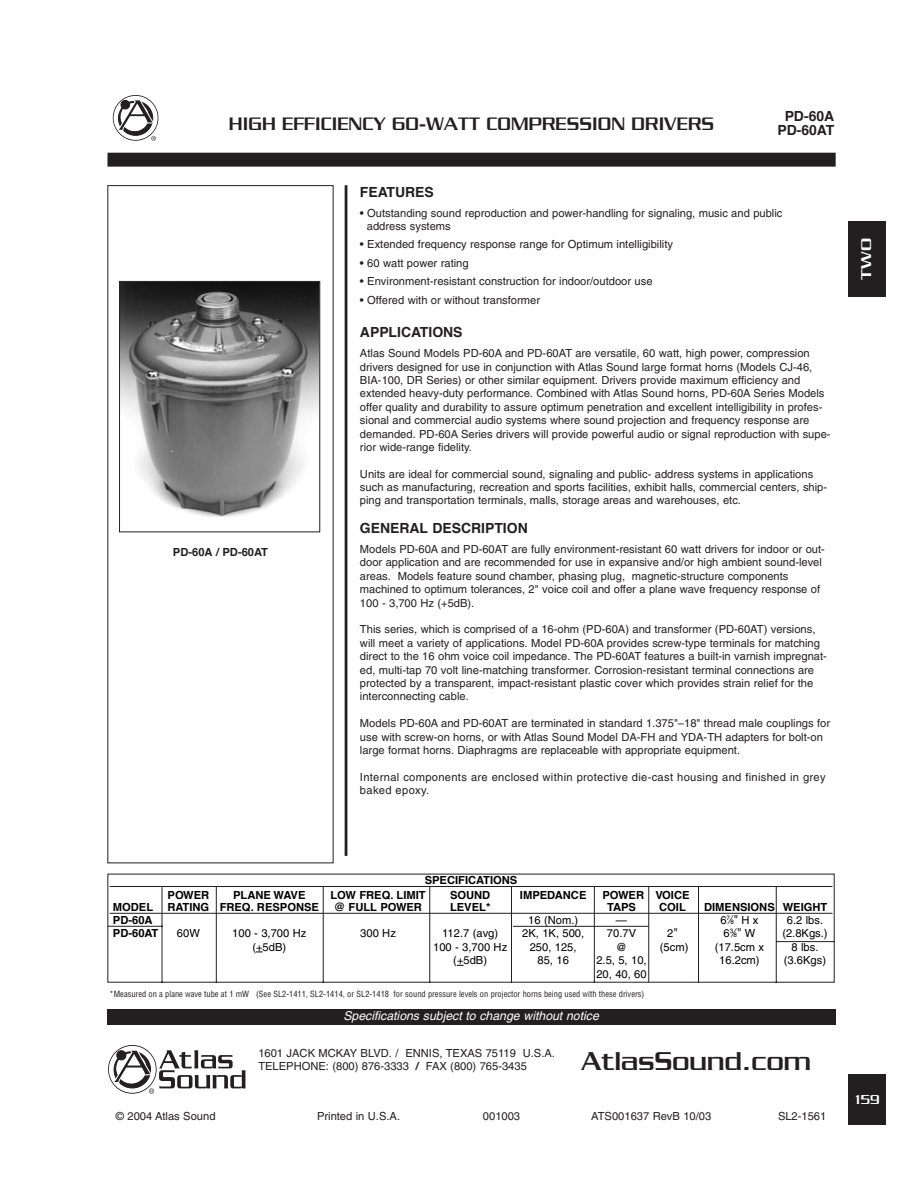
<style>
.page{position:relative;width:918px;height:1188px;background:#fff}
.page>*{position:absolute;margin:0;border:0;box-sizing:border-box;transform-origin:0 0}
.t1{font:600 27.9px "Chainlink";color:#231f20}
.t2{font:600 19.5px "Chainlink";color:#231f20}
.t3{font:600 15.3px "Chainlink";color:#fff;scale:1.25 1}
.t4{font:700 13.95px/14px "Helvetica";color:#231f20;text-align:center}
.t5{font:600 13.95px "Chainlink";color:#fff}
.t6{font:italic 12.3px "Helvetica";color:#fff}
.t7{font:11.1px/13.4px "Helvetica";color:#231f20}
.t8{font:11.1px "Helvetica";color:#000}
.t9{font:700 11.1px "Helvetica";color:#000}
.t10{font:11.1px/13.4px "Helvetica";letter-spacing:.03em;color:#231f20}
.t11{font:700 11.1px "Helvetica";color:#231f20}
.t12{font:condensed 8.4px "Helvetica";color:#231f20}
.s1{font-size:12.6px;color:#231f20}
.s2{font-size:6.3px}
.s3{font-weight:700}
</style>
<div class="page">
<div style="left:107px;top:153px;width:729px;height:14px;background:#231f20"></div>
<svg style="left:113px;top:95px;width:45px;height:46px"></svg>
<div style="left:114px;top:96px;width:44px;height:44px;background:#fff;border-radius:50%"></div>
<svg style="left:117px;top:98px;width:41px;height:43px"></svg>
<div style="left:107px;top:1009px;width:729px;height:16px;background:#231f20"></div>
<svg style="left:108px;top:1045px;width:49px;height:49px"></svg>
<div style="left:109px;top:1046px;width:47px;height:47px;background:#fff;border-radius:50%"></div>
<svg style="left:112px;top:1049px;width:134px;height:45px"></svg>
<div style="left:848px;top:1075px;width:38px;height:50px;background:#231f20"></div>
<div style="left:848px;top:221px;width:38px;height:75px;background:#231f20"></div>
<svg style="left:107px;top:873px;width:728px;height:110px"></svg>
<img style="left:121px;top:283px;width:197px;height:234px">
<div style="left:119px;top:281px;width:201px;height:251px;border:1px solid #231f20"></div>
<hr style="left:345px;top:185px;width:2px;height:671px;background:#231f20">
<hr style="left:513px;top:926px;width:136px;height:1px;background:#231f20">
<hr style="left:648px;top:886px;width:1px;height:96px;background:#231f20">
<h2 class="t2" style="left:229px;top:118px;width:487px">HIGH EFFICIENCY 60-WATT COMPRESSION DRIVERS</h2>
<p class="t4" style="left:777px;top:110px;width:58px">PD-60A<br>PD-60AT</p>
<p class="t11" style="left:173px;top:547px;width:97px">PD-60A / PD-60AT</p>
<p class="t4" style="left:360px;top:186px;width:75px">FEATURES</p>
<p class="t7" style="left:367px;top:207px;width:417px;text-indent:-7px">• Outstanding sound reproduction and power-handling for signaling, music and public address systems</p>
<p class="t7" style="left:360px;top:239px;width:315px">• Extended frequency response range for Optimum intelligibility</p>
<p class="t7" style="left:360px;top:257px;width:110px">• 60 watt power rating</p>
<p class="t7" style="left:360px;top:276px;width:294px">• Environment-resistant construction for indoor/outdoor use</p>
<p class="t7" style="left:360px;top:294px;width:182px">• Offered with or without transformer</p>
<p class="t4" style="left:360px;top:327px;width:104px">APPLICATIONS</p>
<p class="t7" style="left:360px;top:348px;width:472px">Atlas Sound Models PD-60A and PD-60AT are versatile, 60 watt, high power, compression drivers designed for use in conjunction with Atlas Sound large format horns (Models CJ-46, BIA-100, DR Series) or other similar equipment. Drivers provide maximum efficiency and extended heavy-duty performance. Combined with Atlas Sound horns, PD-60A Series Models offer quality and durability to assure optimum penetration and excellent intelligibility in profes&shy;sional and commercial audio systems where sound projection and frequency response are demanded. PD-60A Series drivers will provide powerful audio or signal reproduction with supe&shy;rior wide-range fidelity.</p>
<p class="t7" style="left:360px;top:468px;width:469px">Units are ideal for commercial sound, signaling and public- address systems in applications such as manufacturing, recreation and sports facilities, exhibit halls, commercial centers, ship&shy;ping and transportation terminals, malls, storage areas and warehouses, etc.</p>
<p class="t4" style="left:360px;top:522px;width:169px">GENERAL DESCRIPTION</p>
<p class="t7" style="left:360px;top:544px;width:466px">Models PD-60A and PD-60AT are fully environment-resistant 60 watt drivers for indoor or out&shy;door application and are recommended for use in expansive and/or high ambient sound-level areas. Models feature sound chamber, phasing plug, magnetic-structure components machined to optimum tolerances, 2" voice coil and offer a plane wave frequency response of 100 - 3,700 Hz (+5dB).</p>
<p class="t7" style="left:360px;top:624px;width:468px">This series, which is comprised of a 16-ohm (PD-60A) and transformer (PD-60AT) versions, will meet a variety of applications. Model PD-60A provides screw-type terminals for matching direct to the 16 ohm voice coil impedance. The PD-60AT features a built-in varnish impregnat&shy;ed, multi-tap 70 volt line-matching transformer. Corrosion-resistant terminal connections are protected by a transparent, impact-resistant plastic cover which provides strain relief for the interconnecting cable.</p>
<p class="t7" style="left:360px;top:718px;width:472px">Models PD-60A and PD-60AT are terminated in standard 1.375"–18" thread male couplings for use with screw-on horns, or with Atlas Sound Model DA-FH and YDA-TH adapters for bolt-on large format horns. Diaphragms are replaceable with appropriate equipment.</p>
<p class="t10" style="left:360px;top:771px;width:467px">Internal components are enclosed within protective die-cast housing and finished in grey baked epoxy.</p>
<h3 class="t3" style="left:862px;top:280px;width:35px;rotate:-90deg">TWO</h3>
<p class="t9" style="left:425px;top:875px;width:94px">SPECIFICATIONS</p>
<p class="t9" style="left:168px;top:890px;width:43px">POWER</p>
<p class="t9" style="left:233px;top:890px;width:74px">PLANE WAVE</p>
<p class="t9" style="left:330px;top:890px;width:97px">LOW FREQ. LIMIT</p>
<p class="t9" style="left:450px;top:890px;width:42px">SOUND</p>
<p class="t9" style="left:520px;top:890px;width:68px">IMPEDANCE</p>
<p class="t9" style="left:602px;top:890px;width:89px">POWER VOICE</p>
<p class="t9" style="left:113px;top:902px;width:42px">MODEL</p>
<p class="t9" style="left:168px;top:902px;width:153px">RATING FREQ. RESPONSE</p>
<p class="t9" style="left:334px;top:902px;width:89px">@ FULL POWER</p>
<p class="t9" style="left:450px;top:902px;width:42px">LEVEL*</p>
<p class="t9" style="left:607px;top:902px;width:30px">TAPS</p>
<p class="t9" style="left:659px;top:902px;width:28px">COIL</p>
<p class="t9" style="left:704px;top:902px;width:125px">DIMENSIONS WEIGHT</p>
<p class="t9" style="left:113px;top:915px;width:41px">PD-60A</p>
<p class="t8" style="left:528px;top:916px;width:51px">16 (Nom.)</p>
<p class="t8" style="left:616px;top:916px;width:13px">—</p>
<p class="t8" style="left:720px;top:916px;width:40px">6<sup>7</sup><span class="s1">⁄</span><span class="s2">8</span><span class="s1">"</span> H x</p>
<p class="t8" style="left:787px;top:916px;width:38px">6.2 lbs.</p>
<p class="t9" style="left:113px;top:929px;width:47px">PD-60AT</p>
<p class="t8" style="left:177px;top:929px;width:24px">60W</p>
<p class="t8" style="left:232px;top:929px;width:76px">100 - 3,700 Hz</p>
<p class="t8" style="left:360px;top:929px;width:37px">300 Hz</p>
<p class="t8" style="left:442px;top:929px;width:57px">112.7 (avg)</p>
<p class="t8" style="left:522px;top:929px;width:64px">2K, 1K, 500,</p>
<p class="t8" style="left:607px;top:929px;width:31px">70.7V</p>
<p class="t8" style="left:667px;top:929px;width:12px">2<span class="s1">"</span></p>
<p class="t8" style="left:724px;top:929px;width:33px">6<sup>3</sup><span class="s1">⁄</span><span class="s2">8</span><span class="s1">"</span> W</p>
<p class="t8" style="left:782px;top:929px;width:47px">(2.8Kgs.)</p>
<p class="t8" style="left:252px;top:943px;width:35px">(+5dB)</p>
<p class="t8" style="left:433px;top:943px;width:76px">100 - 3,700 Hz</p>
<p class="t8" style="left:530px;top:943px;width:48px">250, 125,</p>
<p class="t8" style="left:616px;top:943px;width:13px">@</p>
<p class="t8" style="left:660px;top:943px;width:30px">(5cm)</p>
<p class="t8" style="left:715px;top:943px;width:51px">(17.5cm x</p>
<p class="t8" style="left:792px;top:943px;width:28px">8 lbs.</p>
<p class="t8" style="left:453px;top:956px;width:35px">(+5dB)</p>
<p class="t8" style="left:538px;top:956px;width:33px">85, 16</p>
<p class="t8" style="left:596px;top:956px;width:52px">2.5, 5, 10,</p>
<p class="t8" style="left:719px;top:956px;width:42px">16.2cm)</p>
<p class="t8" style="left:784px;top:956px;width:44px">(3.6Kgs)</p>
<p class="t8" style="left:596px;top:970px;width:52px">20, 40, 60</p>
<p class="t12" style="left:110px;top:991px;width:536px">*Measured on a plane wave tube at 1 mW (See SL2-1411, SL2-1414, or SL2-1418 for sound pressure levels on projector horns being used with these drivers)</p>
<p class="t6" style="left:343px;top:1011px;width:259px">Specifications subject to change without notice</p>
<p class="t7" style="left:258px;top:1048px;width:298px;line-height:12.6px">1601 JACK MCKAY BLVD. / ENNIS, TEXAS 75119 U.S.A.<br>TELEPHONE: (800) 876-3333 <span class="s3">/</span> FAX (800) 765-3435</p>
<h1 class="t1" style="left:582px;top:1052px;width:231px">AtlasSound.com</h1>
<p class="t7" style="left:116px;top:1111px;width:101px">© 2004 Atlas Sound</p>
<p class="t7" style="left:317px;top:1111px;width:85px">Printed in U.S.A.</p>
<p class="t7" style="left:483px;top:1111px;width:39px">001003</p>
<p class="t7" style="left:591px;top:1111px;width:122px">ATS001637 RevB 10/03</p>
<p class="t7" style="left:778px;top:1111px;width:50px">SL2-1561</p>
<p class="t5" style="left:856px;top:1096px;width:26px">159</p>
</div>
